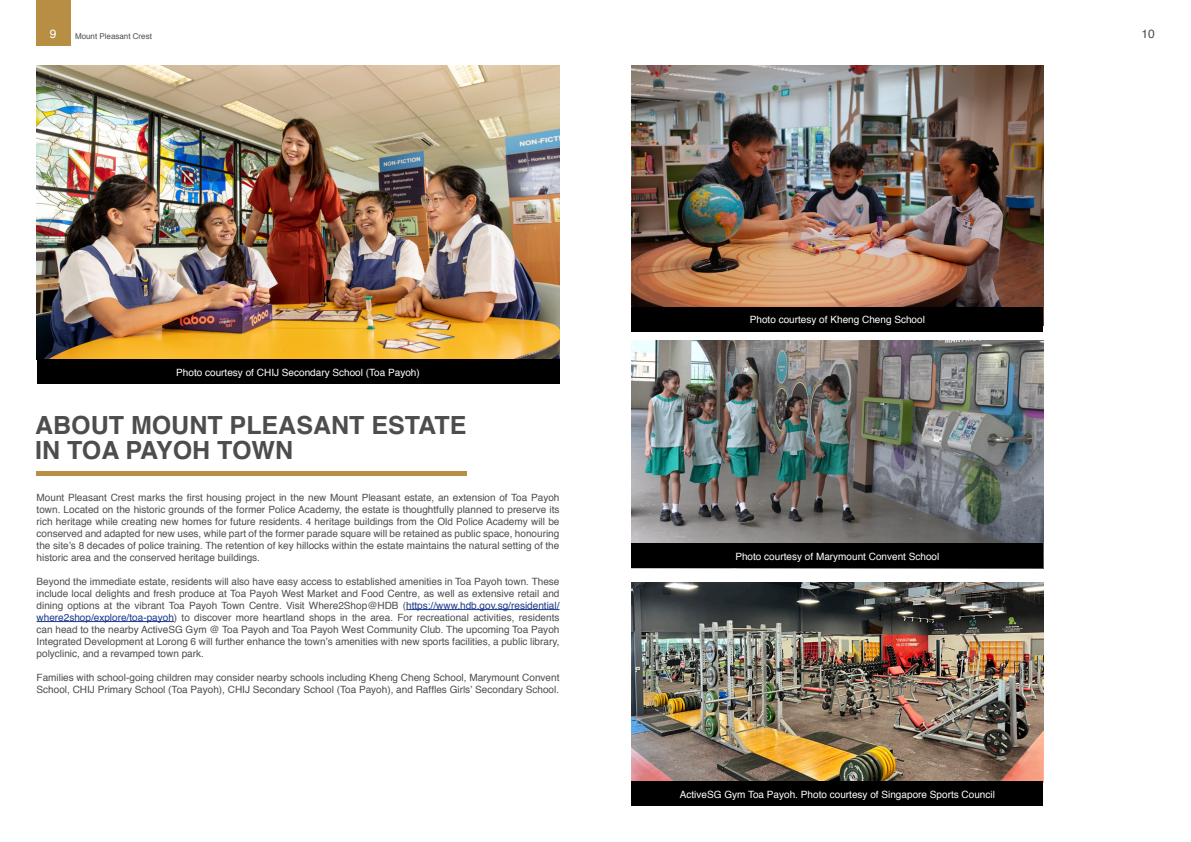
<style>
.page{position:relative;width:1191px;height:842px;background:#fff}
.page>*{position:absolute;margin:0;border:0;box-sizing:border-box;transform-origin:0 0}
.t1{font:700 25px "Helvetica";color:#4d4d4f}
.t2{font:12px "Helvetica";color:#4d4d4f}
.t3{font:12px "Helvetica";color:#fff}
.t4{font:10px/12px "Helvetica";color:#4d4d4f;text-align:justify}
.t5{font:10px "Helvetica";color:#fff}
.t6{font:8px "Helvetica";color:#4d4d4f}
.s1{color:#1b388c}
</style>
<div class="page">
<img style="left:631px;top:65px;width:412px;height:242px">
<hr style="left:406px;top:609px;width:153px;height:1px;background:#1b388c">
<hr style="left:37px;top:621px;width:137px;height:1px;background:#1b388c">
<img style="left:631px;top:340px;width:412px;height:204px">
<div style="left:631px;top:544px;width:412px;height:24px;background:#000"></div>
<div style="left:631px;top:307px;width:412px;height:25px;background:#000"></div>
<div style="left:36px;top:471px;width:430px;height:5px;background:#b78e43"></div>
<img style="left:631px;top:582px;width:412px;height:199px">
<div style="left:631px;top:781px;width:412px;height:25px;background:#000"></div>
<img style="left:37px;top:65px;width:522px;height:295px">
<div style="left:37px;top:360px;width:522px;height:24px;background:#000"></div>
<div style="left:36px;top:0;width:34px;height:45px;background:#b78e43"></div>
<p class="t3" style="left:50px;top:25px;width:8px">9</p>
<p class="t6" style="left:75px;top:30px;width:78px">Mount Pleasant Crest</p>
<p class="t2" style="left:1141px;top:25px;width:15px">10</p>
<p class="t5" style="left:176px;top:364px;width:245px">Photo courtesy of CHIJ Secondary School (Toa Payoh)</p>
<p class="t1" style="left:35px;top:405px;width:433px">ABOUT MOUNT PLEASANT ESTATE</p>
<p class="t1" style="left:35px;top:430px;width:259px">IN TOA PAYOH TOWN</p>
<p class="t4" style="left:37px;top:492px;width:524px">Mount Pleasant Crest marks the first housing project in the new Mount Pleasant estate, an extension of Toa Payoh town. Located on the historic grounds of the former Police Academy, the estate is thoughtfully planned to preserve its rich heritage while creating new homes for future residents. 4 heritage buildings from the Old Police Academy will be conserved and adapted for new uses, while part of the former parade square will be retained as public space, honouring the site’s 8 decades of police training. The retention of key hillocks within the estate maintains the natural setting of the historic area and the conserved heritage buildings.</p>
<p class="t4" style="left:37px;top:576px;width:524px">Beyond the immediate estate, residents will also have easy access to established amenities in Toa Payoh town. These include local delights and fresh produce at Toa Payoh West Market and Food Centre, as well as extensive retail and dining options at the vibrant Toa Payoh Town Centre. Visit Where2Shop@HDB (<span class="s1">https://www.hdb.gov.sg/residential/ where2shop/explore/toa-payoh</span>) to discover more heartland shops in the area. For recreational activities, residents can head to the nearby ActiveSG Gym @ Toa Payoh and Toa Payoh West Community Club. The upcoming Toa Payoh Integrated Development at Lorong 6 will further enhance the town’s amenities with new sports facilities, a public library, polyclinic, and a revamped town park.</p>
<p class="t4" style="left:37px;top:672px;width:524px">Families with school-going children may consider nearby schools including Kheng Cheng School, Marymount Convent<br>School, CHIJ Primary School (Toa Payoh), CHIJ Secondary School (Toa Payoh), and Raffles Girls’ Secondary School.</p>
<p class="t5" style="left:750px;top:312px;width:177px">Photo courtesy of Kheng Cheng School</p>
<p class="t5" style="left:735px;top:548px;width:205px">Photo courtesy of Marymount Convent School</p>
<p class="t5" style="left:680px;top:786px;width:316px">ActiveSG Gym Toa Payoh. Photo courtesy of Singapore Sports Council</p>
</div>
